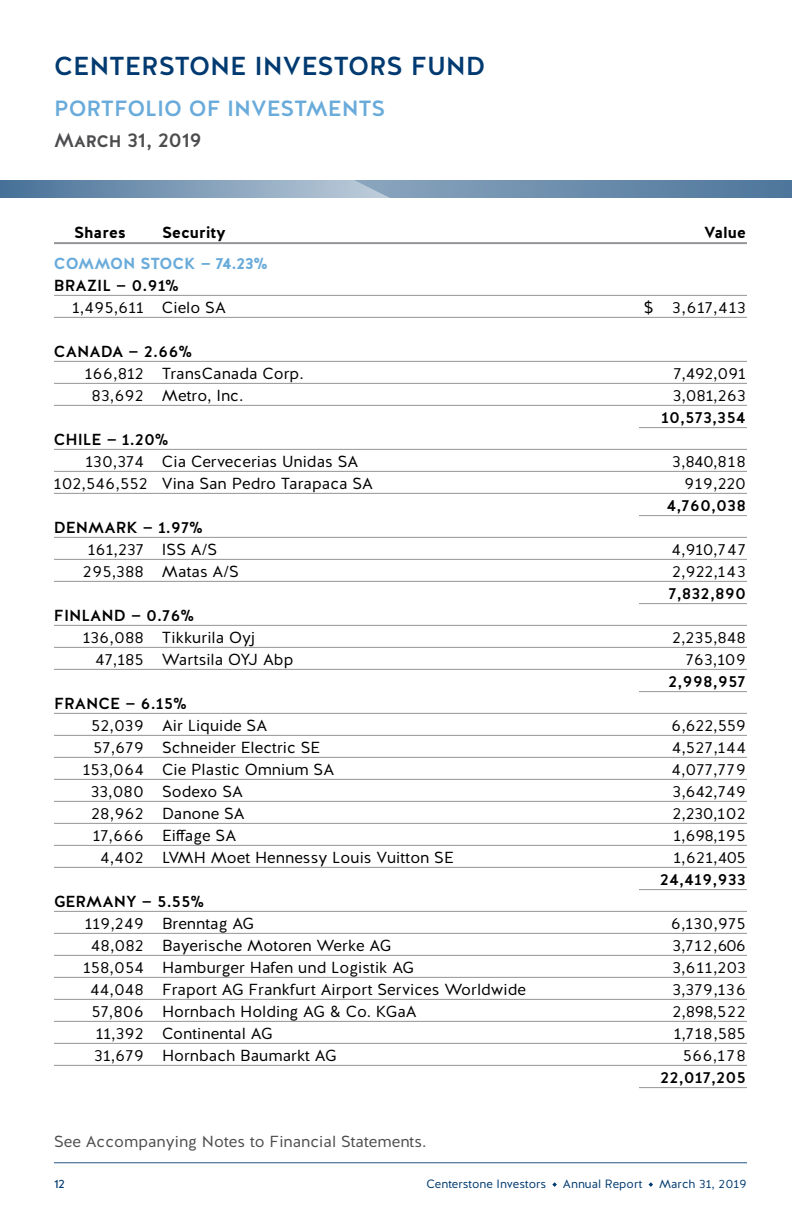
<style>
.page{position:relative;width:792px;height:1224px;background:#fff}
.page>*{position:absolute;margin:0;border:0;box-sizing:border-box;transform-origin:0 0}
.t1{font:26px "Halis GR S Medium";color:#003a70}
.t2{font:500 22px "Halis GR";color:#69abda}
.t3{font:20px "Halis GR S Medium";color:#4d4d4f}
.t4{font:16px "Halis GR";color:#000}
.t5{font:500 16px "Halis GR";color:#000}
.t6{font:16px "Halis GR";color:#4d4d4f}
.t7{font:700 16px "Halis GR";color:#000}
.t8{font:700 16px "Halis GR";letter-spacing:-.01em;color:#69abda}
.t9{font:12px "Halis GR";color:#003a70}
.t10{font:12px "Halis GR";color:#003a70}
</style>
<div class="page">
<hr style="left:54px;top:242px;width:693px;height:2px;background:#939598">
<hr style="left:54px;top:295px;width:693px;height:1px;background:#939598">
<hr style="left:54px;top:317px;width:693px;height:1px;background:#939598">
<hr style="left:54px;top:361px;width:693px;height:1px;background:#939598">
<hr style="left:54px;top:383px;width:693px;height:1px;background:#939598">
<hr style="left:54px;top:405px;width:693px;height:1px;background:#939598">
<hr style="left:639px;top:427px;width:108px;height:1px;background:#939598">
<hr style="left:54px;top:449px;width:693px;height:1px;background:#939598">
<hr style="left:54px;top:471px;width:693px;height:1px;background:#939598">
<hr style="left:54px;top:493px;width:693px;height:1px;background:#939598">
<hr style="left:639px;top:515px;width:108px;height:1px;background:#939598">
<hr style="left:54px;top:537px;width:693px;height:1px;background:#939598">
<hr style="left:54px;top:559px;width:693px;height:1px;background:#939598">
<hr style="left:54px;top:581px;width:693px;height:1px;background:#939598">
<hr style="left:639px;top:603px;width:108px;height:1px;background:#939598">
<hr style="left:54px;top:625px;width:693px;height:1px;background:#939598">
<hr style="left:54px;top:647px;width:693px;height:1px;background:#939598">
<hr style="left:54px;top:669px;width:693px;height:1px;background:#939598">
<hr style="left:639px;top:691px;width:108px;height:1px;background:#939598">
<hr style="left:54px;top:713px;width:693px;height:1px;background:#939598">
<hr style="left:54px;top:735px;width:693px;height:1px;background:#939598">
<hr style="left:54px;top:757px;width:693px;height:1px;background:#939598">
<hr style="left:54px;top:779px;width:693px;height:1px;background:#939598">
<hr style="left:54px;top:801px;width:693px;height:1px;background:#939598">
<hr style="left:54px;top:823px;width:693px;height:1px;background:#939598">
<hr style="left:54px;top:845px;width:693px;height:1px;background:#939598">
<hr style="left:54px;top:867px;width:693px;height:1px;background:#939598">
<hr style="left:639px;top:889px;width:108px;height:1px;background:#939598">
<hr style="left:54px;top:911px;width:693px;height:1px;background:#939598">
<hr style="left:54px;top:933px;width:693px;height:1px;background:#939598">
<hr style="left:54px;top:955px;width:693px;height:1px;background:#939598">
<hr style="left:54px;top:977px;width:693px;height:1px;background:#939598">
<hr style="left:54px;top:999px;width:693px;height:1px;background:#939598">
<hr style="left:54px;top:1021px;width:693px;height:1px;background:#939598">
<hr style="left:54px;top:1043px;width:693px;height:1px;background:#939598">
<hr style="left:54px;top:1065px;width:693px;height:1px;background:#939598">
<hr style="left:639px;top:1087px;width:108px;height:1px;background:#939598">
<svg style="left:552px;top:1182px;width:5px;height:5px"></svg>
<svg style="left:649px;top:1182px;width:4px;height:5px"></svg>
<hr style="left:54px;top:1162px;width:693px;height:1px;background:#265785">
<svg style="left:390px;top:180px;width:402px;height:18px"></svg>
<svg style="left:0;top:180px;width:390px;height:18px"></svg>
<h1 class="t1" style="left:54px;top:49px;width:433px">CENTERSTONE INVESTORS FUND</h1>
<h2 class="t2" style="left:54px;top:94px;width:333px">PORTFOLIO OF INVESTMENTS</h2>
<p class="t3" style="left:54px;top:127px;width:149px">March 31, 2019</p>
<p class="t7" style="left:74px;top:222px;width:53px">Shares</p>
<p class="t7" style="left:162px;top:222px;width:65px">Security</p>
<p class="t7" style="left:704px;top:222px;width:43px">Value</p>
<p class="t8" style="left:54px;top:253px;width:215px">COMMON STOCK — 74.23%</p>
<p class="t5" style="left:54px;top:275px;width:126px">BRAZIL — 0.91%</p>
<p class="t4" style="left:72px;top:297px;width:155px">1,495,611 Cielo SA</p>
<p class="t4" style="left:644px;top:297px;width:103px">$ 3,617,413</p>
<p class="t5" style="left:54px;top:341px;width:139px">CANADA — 2.66%</p>
<p class="t4" style="left:85px;top:363px;width:220px">166,812 TransCanada Corp.</p>
<p class="t4" style="left:673px;top:363px;width:74px">7,492,091</p>
<p class="t4" style="left:92px;top:385px;width:154px">83,692 Metro, Inc.</p>
<p class="t4" style="left:673px;top:385px;width:75px">3,081,263</p>
<p class="t5" style="left:661px;top:407px;width:86px">10,573,354</p>
<p class="t5" style="left:54px;top:429px;width:116px">CHILE — 1.20%</p>
<p class="t4" style="left:86px;top:451px;width:274px">130,374 Cia Cervecerias Unidas SA</p>
<p class="t4" style="left:672px;top:451px;width:75px">3,840,818</p>
<p class="t4" style="left:54px;top:473px;width:321px">102,546,552 Vina San Pedro Tarapaca SA</p>
<p class="t4" style="left:684px;top:473px;width:63px">919,220</p>
<p class="t5" style="left:667px;top:495px;width:81px">4,760,038</p>
<p class="t5" style="left:54px;top:517px;width:150px">DENMARK — 1.97%</p>
<p class="t4" style="left:88px;top:539px;width:131px">161,237 ISS A/S</p>
<p class="t4" style="left:672px;top:539px;width:76px">4,910,747</p>
<p class="t4" style="left:83px;top:561px;width:157px">295,388 Matas A/S</p>
<p class="t4" style="left:672px;top:561px;width:75px">2,922,143</p>
<p class="t5" style="left:669px;top:583px;width:79px">7,832,890</p>
<p class="t5" style="left:54px;top:605px;width:141px">FINLAND — 0.76%</p>
<p class="t4" style="left:83px;top:627px;width:174px">136,088 Tikkurila Oyj</p>
<p class="t4" style="left:672px;top:627px;width:75px">2,235,848</p>
<p class="t4" style="left:95px;top:649px;width:200px">47,185 Wartsila OYJ Abp</p>
<p class="t4" style="left:686px;top:649px;width:62px">763,109</p>
<p class="t5" style="left:668px;top:671px;width:79px">2,998,957</p>
<p class="t5" style="left:54px;top:693px;width:134px">FRANCE — 6.15%</p>
<p class="t4" style="left:91px;top:715px;width:178px">52,039 Air Liquide SA</p>
<p class="t4" style="left:671px;top:715px;width:76px">6,622,559</p>
<p class="t4" style="left:93px;top:737px;width:229px">57,679 Schneider Electric SE</p>
<p class="t4" style="left:672px;top:737px;width:76px">4,527,144</p>
<p class="t4" style="left:83px;top:759px;width:253px">153,064 Cie Plastic Omnium SA</p>
<p class="t4" style="left:672px;top:759px;width:76px">4,077,779</p>
<p class="t4" style="left:91px;top:781px;width:154px">33,080 Sodexo SA</p>
<p class="t4" style="left:673px;top:781px;width:75px">3,642,749</p>
<p class="t4" style="left:91px;top:803px;width:155px">28,962 Danone SA</p>
<p class="t4" style="left:672px;top:803px;width:75px">2,230,102</p>
<p class="t4" style="left:93px;top:825px;width:145px">17,666 Eiffage SA</p>
<p class="t4" style="left:674px;top:825px;width:74px">1,698,195</p>
<p class="t4" style="left:100px;top:847px;width:355px">4,402 LVMH Moet Hennessy Louis Vuitton SE</p>
<p class="t4" style="left:674px;top:847px;width:74px">1,621,405</p>
<p class="t5" style="left:660px;top:869px;width:88px">24,419,933</p>
<p class="t5" style="left:54px;top:891px;width:151px">GERMANY — 5.55%</p>
<p class="t4" style="left:85px;top:913px;width:171px">119,249 Brenntag AG</p>
<p class="t4" style="left:671px;top:913px;width:77px">6,130,975</p>
<p class="t4" style="left:91px;top:935px;width:302px">48,082 Bayerische Motoren Werke AG</p>
<p class="t4" style="left:673px;top:935px;width:75px">3,712,606</p>
<p class="t4" style="left:83px;top:957px;width:332px">158,054 Hamburger Hafen und Logistik AG</p>
<p class="t4" style="left:672px;top:957px;width:75px">3,611,203</p>
<p class="t4" style="left:90px;top:979px;width:437px">44,048 Fraport AG Frankfurt Airport Services Worldwide</p>
<p class="t4" style="left:672px;top:979px;width:75px">3,379,136</p>
<p class="t4" style="left:91px;top:1001px;width:327px">57,806 Hornbach Holding AG &amp; Co. KGaA</p>
<p class="t4" style="left:672px;top:1001px;width:75px">2,898,522</p>
<p class="t4" style="left:96px;top:1023px;width:178px">11,392 Continental AG</p>
<p class="t4" style="left:674px;top:1023px;width:74px">1,718,585</p>
<p class="t4" style="left:94px;top:1045px;width:244px">31,679 Hornbach Baumarkt AG</p>
<p class="t4" style="left:683px;top:1045px;width:65px">566,178</p>
<p class="t5" style="left:660px;top:1067px;width:87px">22,017,205</p>
<p class="t6" style="left:54px;top:1131px;width:374px">See Accompanying Notes to Financial Statements.</p>
<p class="t10" style="left:54px;top:1176px;width:12px">12</p>
<p class="t9" style="left:426px;top:1176px;width:121px">Centerstone Investors</p>
<p class="t9" style="left:563px;top:1176px;width:81px">Annual Report</p>
<p class="t9" style="left:659px;top:1176px;width:89px">March 31, 2019</p>
</div>
